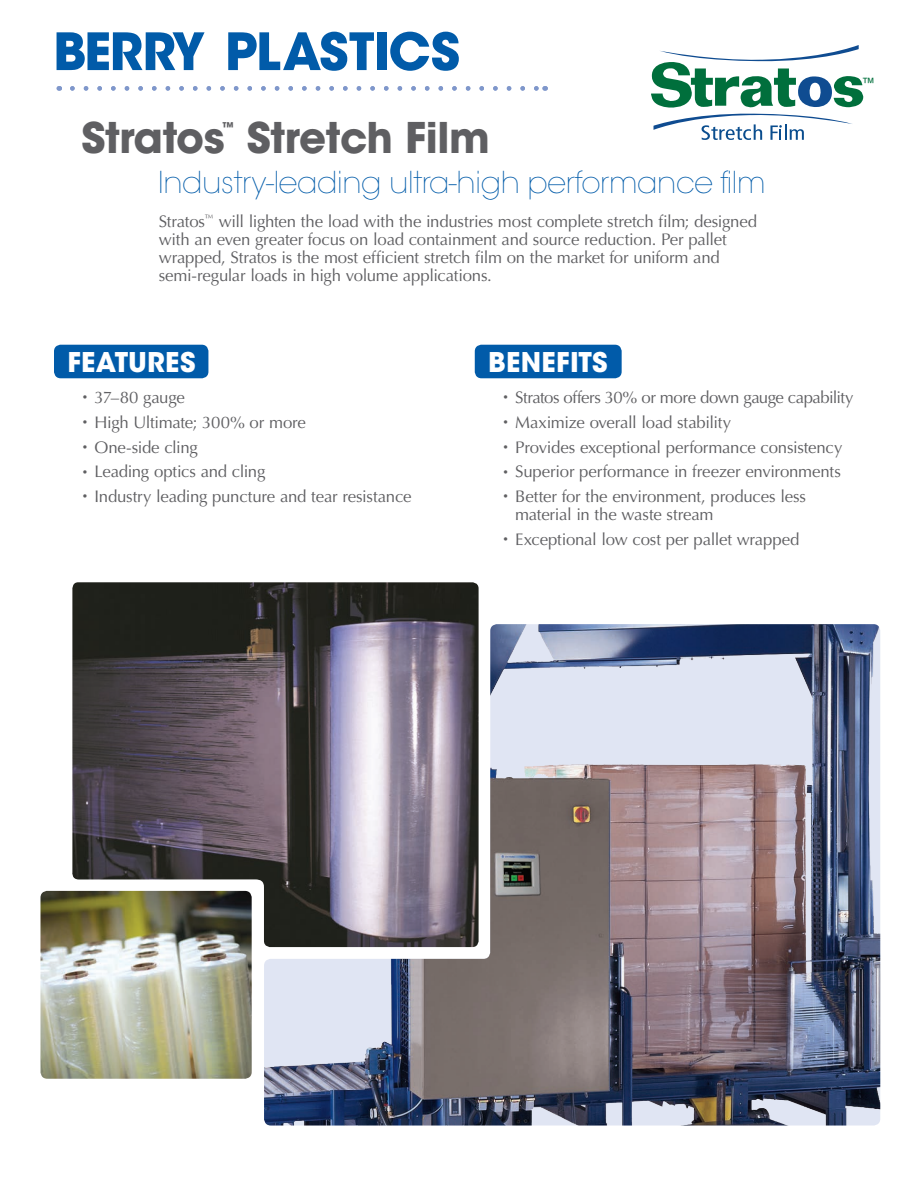
<style>
.page{position:relative;width:918px;height:1188px;background:#fff}
.page>*{position:absolute;margin:0;border:0;box-sizing:border-box;transform-origin:0 0}
.t1{font:700 51px "ITC Avant Garde Std";letter-spacing:-.03em;color:#015ba9}
.t2{font:700 42px "ITC Avant Garde Std";letter-spacing:-.01em;color:#5f5f62}
.t3{font:200 30px "ITC Avant Garde Std";letter-spacing:-.01em;color:#015ba9}
.t4{font:700 27px "ITC Avant Garde Std";letter-spacing:.005em;color:#fff}
.t5{font:16.8px/18px "Optima LT Std";letter-spacing:-.015em;color:#5f5f62}
.t6{font:13.5px "Gill Sans";color:#006f3c}
.t7{font:700 12px "ITC Avant Garde Std";color:#5f5f62}
.s1{font-family:"ITC Avant Garde Std";font-weight:500;font-size:13.5px}
</style>
<div class="page">
<svg style="left:72px;top:86px;width:466px;height:5px"></svg>
<img style="left:264px;top:624px;width:616px;height:502px">
<img style="left:71px;top:582px;width:408px;height:365px">
<img style="left:40px;top:891px;width:212px;height:188px">
<div style="left:54px;top:345px;width:154px;height:33px;background:#015ba9;border-radius:7px"></div>
<div style="left:475px;top:345px;width:147px;height:33px;background:#015ba9;border-radius:7px"></div>
<svg style="left:651px;top:45px;width:212px;height:95px"></svg>
<h1 class="t1" style="left:53px;top:18px;width:408px">BERRY PLASTICS</h1>
<h2 class="t2" style="left:81px;top:110px;width:145px">Stratos</h2>
<p class="t7" style="left:223px;top:118px;width:13px">™</p>
<h2 class="t2" style="left:247px;top:110px;width:244px">Stretch Film</h2>
<h3 class="t3" style="left:158px;top:164px;width:609px">Industry-leading ultra-high performance film</h3>
<p class="t5" style="left:159px;top:212px;width:600px">Stratos<sup>™</sup> will lighten the load with the industries most complete stretch film; designed with an even greater focus on load containment and source reduction. Per pallet wrapped, Stratos is the most efficient stretch film on the market for uniform and semi-regular loads in high volume applications.</p>
<p class="t6" style="left:862px;top:74px;width:15px">™</p>
<h3 class="t4" style="left:68px;top:344px;width:130px">FEATURES</h3>
<p class="t5" style="left:81px;top:389px;width:105px"><span class="s1">•</span> 37–80 gauge</p>
<p class="t5" style="left:81px;top:413px;width:227px"><span class="s1">•</span> High Ultimate; 300% or more</p>
<p class="t5" style="left:81px;top:438px;width:118px"><span class="s1">•</span> One-side cling</p>
<p class="t5" style="left:81px;top:463px;width:186px"><span class="s1">•</span> Leading optics and cling</p>
<p class="t5" style="left:81px;top:488px;width:332px"><span class="s1">•</span> Industry leading puncture and tear resistance</p>
<h3 class="t4" style="left:488px;top:344px;width:121px">BENEFITS</h3>
<p class="t5" style="left:502px;top:389px;width:353px"><span class="s1">•</span> Stratos offers 30% or more down gauge capability</p>
<p class="t5" style="left:502px;top:413px;width:231px"><span class="s1">•</span> Maximize overall load stability</p>
<p class="t5" style="left:502px;top:438px;width:342px"><span class="s1">•</span> Provides exceptional performance consistency</p>
<p class="t5" style="left:502px;top:463px;width:341px"><span class="s1">•</span> Superior performance in freezer environments</p>
<p class="t5" style="left:515px;top:488px;width:292px;text-indent:-14px"><span class="s1">•</span> Better for the environment, produces less material in the waste stream</p>
<p class="t5" style="left:502px;top:530px;width:299px"><span class="s1">•</span> Exceptional low cost per pallet wrapped</p>
</div>
